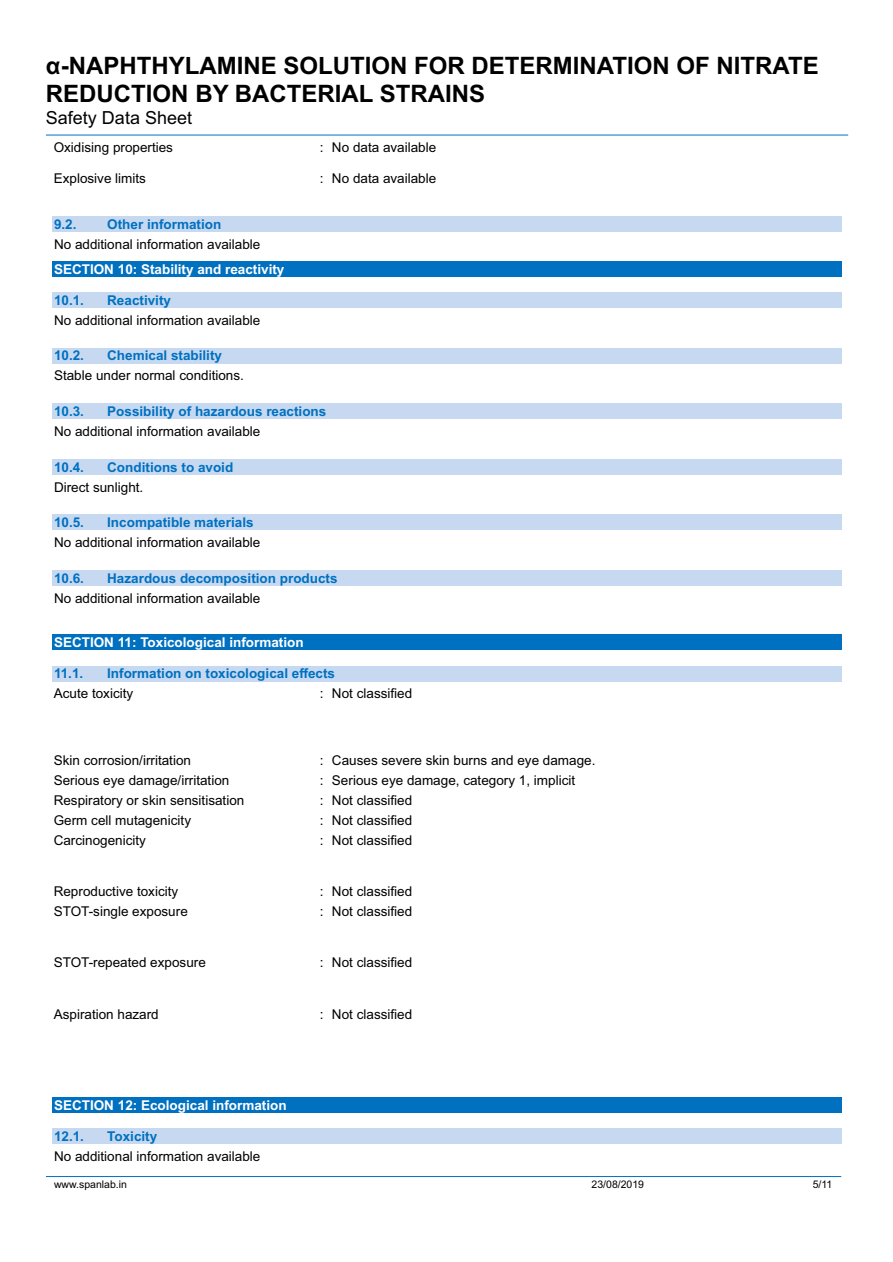
<style>
.page{position:relative;width:893px;height:1262px;background:#fff}
.page>*{position:absolute;margin:0;border:0;box-sizing:border-box;transform-origin:0 0}
.t1{font:700 24px/27.6px "Arial";color:#000}
.t2{font:18px "Arial";color:#000}
.t3{font:13.5px "Arial";color:#000}
.t4{font:700 13.5px "Arial";color:#0070c0}
.t5{font:700 13.5px "Arial";color:#fff}
.t6{font:10.5px "Arial";color:#000}
</style>
<div class="page">
<hr style="left:46px;top:135px;width:802px;height:1px;background:#0070c0">
<hr style="left:46px;top:1176px;width:795px;height:1px;background:#0070c0">
<div style="left:52px;top:216px;width:789px;height:16px;background:#c6d9f1"></div>
<div style="left:52px;top:261px;width:789px;height:16px;background:#0070c0"></div>
<div style="left:52px;top:292px;width:789px;height:16px;background:#c6d9f1"></div>
<div style="left:52px;top:348px;width:789px;height:15px;background:#c6d9f1"></div>
<div style="left:52px;top:403px;width:789px;height:16px;background:#c6d9f1"></div>
<div style="left:52px;top:459px;width:789px;height:15px;background:#c6d9f1"></div>
<div style="left:52px;top:514px;width:789px;height:16px;background:#c6d9f1"></div>
<div style="left:52px;top:570px;width:789px;height:15px;background:#c6d9f1"></div>
<div style="left:52px;top:634px;width:789px;height:16px;background:#0070c0"></div>
<div style="left:52px;top:665px;width:789px;height:16px;background:#c6d9f1"></div>
<div style="left:52px;top:1097px;width:789px;height:15px;background:#0070c0"></div>
<div style="left:52px;top:1128px;width:789px;height:15px;background:#c6d9f1"></div>
<h1 class="t1" style="left:46px;top:54px;width:774px">α-NAPHTHYLAMINE SOLUTION FOR DETERMINATION OF NITRATE<br>REDUCTION BY BACTERIAL STRAINS</h1>
<h2 class="t2" style="left:46px;top:111px;width:148px">Safety Data Sheet</h2>
<p class="t3" style="left:54px;top:142px;width:121px">Oxidising properties</p>
<p class="t3" style="left:320px;top:142px;width:118px">: No data available</p>
<p class="t3" style="left:54px;top:173px;width:94px">Explosive limits</p>
<p class="t3" style="left:320px;top:173px;width:118px">: No data available</p>
<p class="t4" style="left:54px;top:219px;width:24px">9.2.</p>
<p class="t4" style="left:107px;top:219px;width:116px">Other information</p>
<p class="t3" style="left:54px;top:239px;width:208px">No additional information available</p>
<p class="t5" style="left:54px;top:264px;width:232px">SECTION 10: Stability and reactivity</p>
<p class="t4" style="left:54px;top:295px;width:32px">10.1.</p>
<p class="t4" style="left:107px;top:295px;width:65px">Reactivity</p>
<p class="t3" style="left:54px;top:315px;width:208px">No additional information available</p>
<p class="t4" style="left:54px;top:350px;width:32px">10.2.</p>
<p class="t4" style="left:107px;top:350px;width:116px">Chemical stability</p>
<p class="t3" style="left:54px;top:370px;width:191px">Stable under normal conditions.</p>
<p class="t4" style="left:54px;top:406px;width:32px">10.3.</p>
<p class="t4" style="left:107px;top:406px;width:221px">Possibility of hazardous reactions</p>
<p class="t3" style="left:54px;top:426px;width:208px">No additional information available</p>
<p class="t4" style="left:54px;top:462px;width:32px">10.4.</p>
<p class="t4" style="left:107px;top:462px;width:128px">Conditions to avoid</p>
<p class="t3" style="left:54px;top:482px;width:91px">Direct sunlight.</p>
<p class="t4" style="left:54px;top:517px;width:32px">10.5.</p>
<p class="t4" style="left:107px;top:517px;width:148px">Incompatible materials</p>
<p class="t3" style="left:54px;top:537px;width:208px">No additional information available</p>
<p class="t4" style="left:54px;top:573px;width:32px">10.6.</p>
<p class="t4" style="left:107px;top:573px;width:232px">Hazardous decomposition products</p>
<p class="t3" style="left:54px;top:593px;width:208px">No additional information available</p>
<p class="t5" style="left:54px;top:637px;width:251px">SECTION 11: Toxicological information</p>
<p class="t4" style="left:54px;top:668px;width:31px">11.1.</p>
<p class="t4" style="left:107px;top:668px;width:229px">Information on toxicological effects</p>
<p class="t3" style="left:54px;top:688px;width:81px">Acute toxicity</p>
<p class="t3" style="left:320px;top:688px;width:94px">: Not classified</p>
<p class="t3" style="left:54px;top:755px;width:139px">Skin corrosion/irritation</p>
<p class="t3" style="left:320px;top:755px;width:277px">: Causes severe skin burns and eye damage.</p>
<p class="t3" style="left:54px;top:775px;width:177px">Serious eye damage/irritation</p>
<p class="t3" style="left:320px;top:775px;width:257px">: Serious eye damage, category 1, implicit</p>
<p class="t3" style="left:54px;top:795px;width:192px">Respiratory or skin sensitisation</p>
<p class="t3" style="left:320px;top:795px;width:94px">: Not classified</p>
<p class="t3" style="left:54px;top:815px;width:139px">Germ cell mutagenicity</p>
<p class="t3" style="left:320px;top:815px;width:94px">: Not classified</p>
<p class="t3" style="left:54px;top:835px;width:94px">Carcinogenicity</p>
<p class="t3" style="left:320px;top:835px;width:94px">: Not classified</p>
<p class="t3" style="left:54px;top:886px;width:126px">Reproductive toxicity</p>
<p class="t3" style="left:320px;top:886px;width:94px">: Not classified</p>
<p class="t3" style="left:54px;top:906px;width:136px">STOT-single exposure</p>
<p class="t3" style="left:320px;top:906px;width:94px">: Not classified</p>
<p class="t3" style="left:54px;top:957px;width:154px">STOT-repeated exposure</p>
<p class="t3" style="left:320px;top:957px;width:94px">: Not classified</p>
<p class="t3" style="left:54px;top:1008px;width:107px">Aspiration hazard</p>
<p class="t3" style="left:320px;top:1008px;width:94px">: Not classified</p>
<p class="t5" style="left:54px;top:1099px;width:234px">SECTION 12: Ecological information</p>
<p class="t4" style="left:54px;top:1130px;width:32px">12.1.</p>
<p class="t4" style="left:107px;top:1130px;width:52px">Toxicity</p>
<p class="t3" style="left:54px;top:1150px;width:208px">No additional information available</p>
<p class="t6" style="left:54px;top:1180px;width:74px">www.spanlab.in</p>
<p class="t6" style="left:591px;top:1180px;width:54px">23/08/2019</p>
<p class="t6" style="left:812px;top:1180px;width:21px">5/11</p>
</div>
